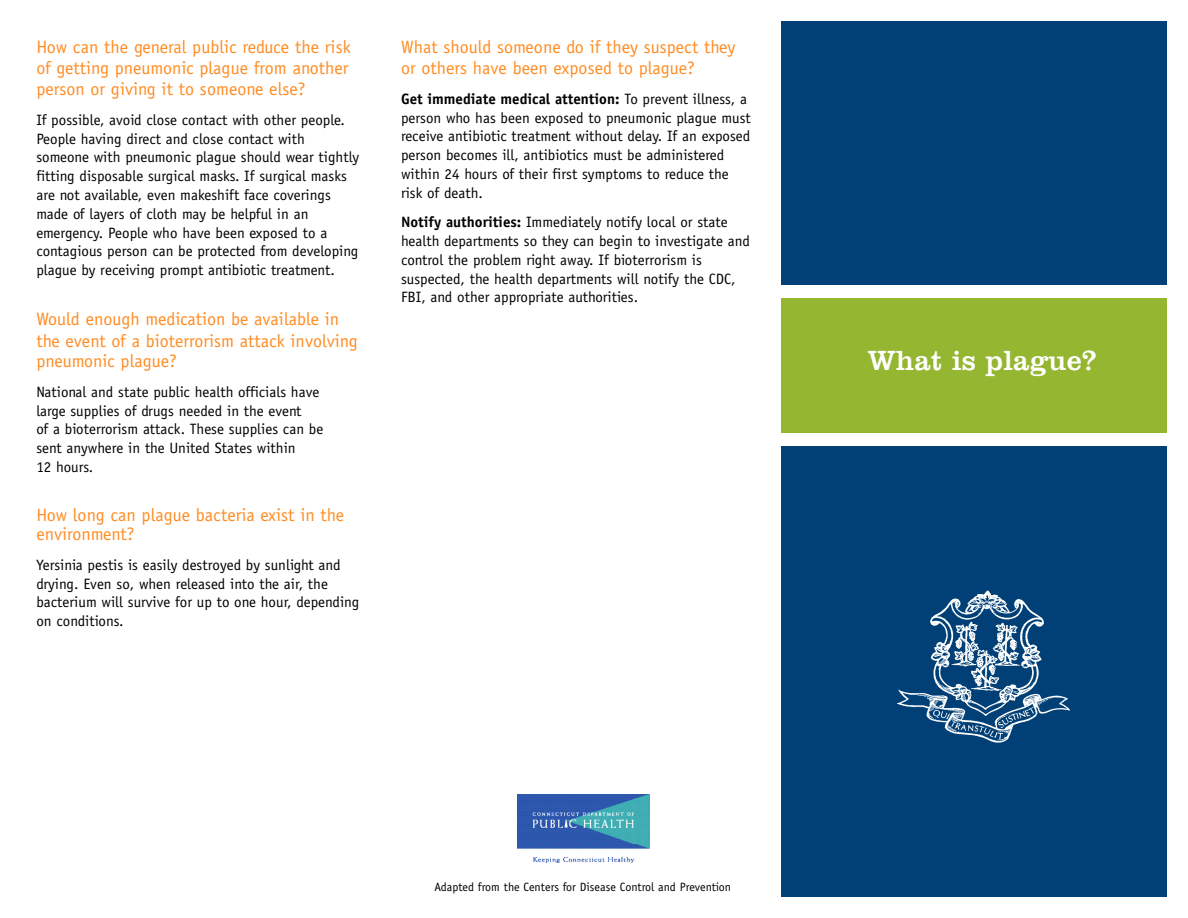
<style>
.page{position:relative;width:1188px;height:918px;background:#fff}
.page>*{position:absolute;margin:0;border:0;box-sizing:border-box;transform-origin:0 0}
.t1{font:28.5px "Clarendon BT";color:#fff}
.t2{font:18px/21px "Officina Sans";color:#ff8c22}
.t3{font:15px/18.8px "Officina Sans";color:#000}
.t4{font:12px "Officina Sans";color:#000}
.s1{font-weight:700}
</style>
<div class="page">
<div style="left:782px;top:446px;width:385px;height:451px;background:#004076"></div>
<div style="left:782px;top:298px;width:385px;height:135px;background:#95b631"></div>
<div style="left:782px;top:21px;width:385px;height:263px;background:#004076"></div>
<img style="left:897px;top:590px;width:174px;height:153px">
<img style="left:517px;top:794px;width:132px;height:50px">
<img style="left:517px;top:844px;width:132px;height:18px">
<p class="t2" style="left:36px;top:38px;width:316px">How can the general public reduce the risk of getting pneumonic plague from another person or giving it to someone else?</p>
<p class="t3" style="left:36px;top:112px;width:324px">If possible, avoid close contact with other people.<br>People having direct and close contact with someone with pneumonic plague should wear tightly fitting disposable surgical masks. If surgical masks are not available, even makeshift face coverings made of layers of cloth may be helpful in an emergency. People who have been exposed to a contagious person can be protected from developing plague by receiving prompt antibiotic treatment.</p>
<p class="t2" style="left:36px;top:310px;width:323px">Would enough medication be available in the event of a bioterrorism attack involving pneumonic plague?</p>
<p class="t3" style="left:36px;top:384px;width:288px">National and state public health officials have large supplies of drugs needed in the event<br>of a bioterrorism attack. These supplies can be sent anywhere in the United States within<br>12 hours.</p>
<p class="t2" style="left:36px;top:507px;width:309px;line-height:19px">How long can plague bacteria exist in the environment?</p>
<p class="t3" style="left:36px;top:557px;width:324px">Yersinia pestis is easily destroyed by sunlight and drying. Even so, when released into the air, the bacterium will survive for up to one hour, depending on conditions.</p>
<p class="t2" style="left:401px;top:38px;width:336px">What should someone do if they suspect they or others have been exposed to plague?</p>
<p class="t3" style="left:401px;top:91px;width:351px"><span class="s1">Get immediate medical attention:</span> To prevent illness, a person who has been exposed to pneumonic plague must receive antibiotic treatment without delay. If an exposed person becomes ill, antibiotics must be administered within 24 hours of their first symptoms to reduce the risk of death.</p>
<p class="t3" style="left:401px;top:214px;width:350px"><span class="s1">Notify authorities:</span> Immediately notify local or state health departments so they can begin to investigate and control the problem right away. If bioterrorism is suspected, the health departments will notify the CDC, FBI, and other appropriate authorities.</p>
<p class="t4" style="left:435px;top:882px;width:298px">Adapted from the Centers for Disease Control and Prevention</p>
<h1 class="t1" style="left:868px;top:351px;width:230px">What is plague?</h1>
</div>
